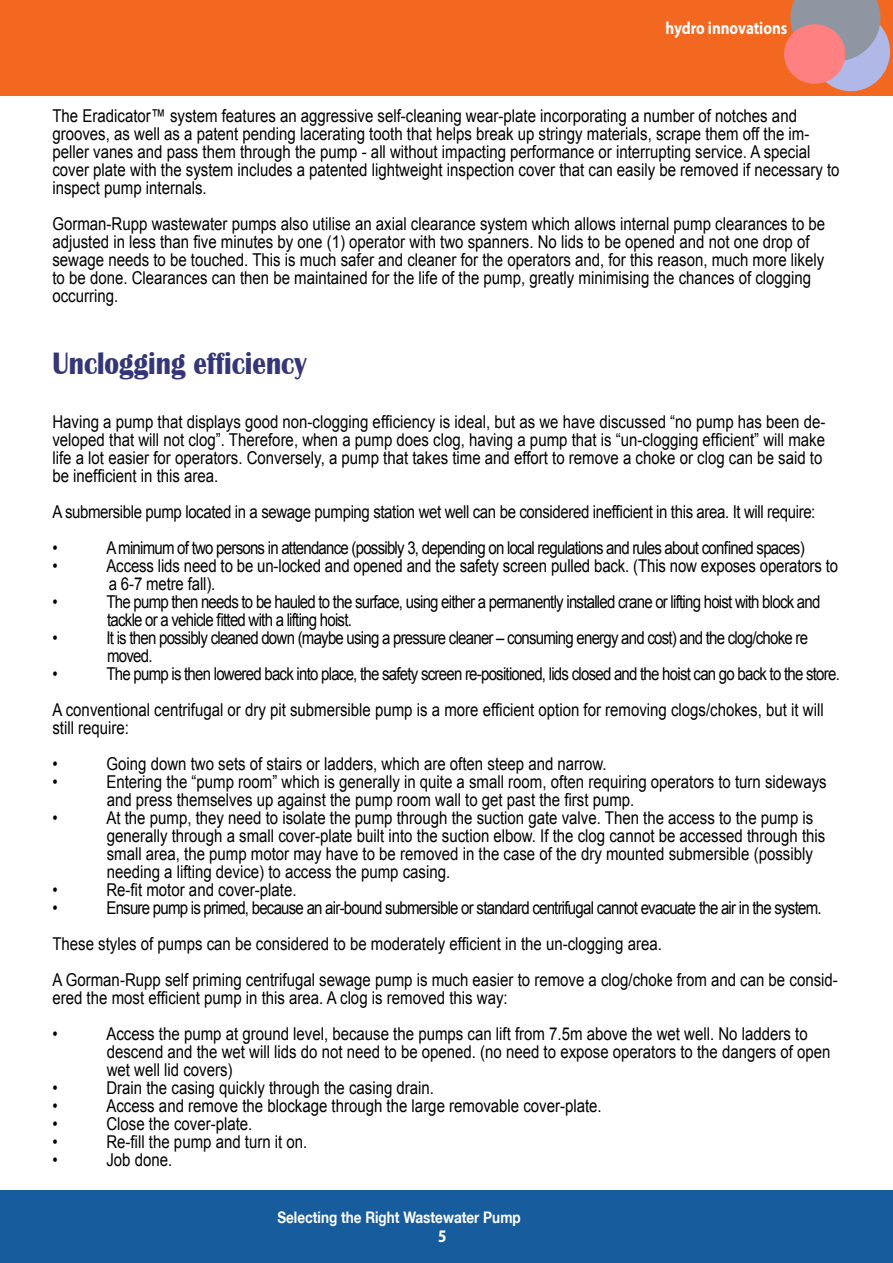
<style>
.page{position:relative;width:893px;height:1263px;background:#fff}
.page>*{position:absolute;margin:0;border:0;box-sizing:border-box;transform-origin:0 0}
.t1{font:700 31.8px "Britannic";color:#353677;scale:.85 1}
.t2{font:17.7px/18px "Arial";color:#000;scale:.85 1}
.t3{font:17.7px/18px "Arial";letter-spacing:-.05em;color:#000;scale:.85 1}
.t4{font:17.7px/36px "Arial";letter-spacing:-.025em;color:#000;scale:.85 1}
.t5{font:700 17.7px "Myriad Pro";color:#fff;scale:.85 1}
.t6{font:700 15.9px "Helvetica Neue LT";color:#fff;scale:.85 1}
</style>
<div class="page">
<div style="left:0;top:0;width:893px;height:95px;background:#f36821"></div>
<div style="left:0;top:1190px;width:893px;height:73px;background:#175d9e"></div>
<div style="left:812px;top:12px;width:78px;height:79px;background:#b0b8e8;border-radius:50%"></div>
<svg style="left:790px;top:0;width:90px;height:61px;background:#9597a6"></svg>
<div style="left:784px;top:24px;width:61px;height:60px;background:#ff8080;border-radius:50%"></div>
<p class="t5" style="left:666px;top:16px;width:145px">hydro innovations</p>
<p class="t2" style="left:52px;top:107px;width:927px">The Eradicator™ system features an aggressive self-cleaning wear-plate incorporating a number of notches and grooves, as well as a patent pending lacerating tooth that helps break up stringy materials, scrape them off the im&shy;peller vanes and pass them through the pump - all without impacting performance or interrupting service. A special cover plate with the system includes a patented lightweight inspection cover that can easily be removed if necessary to inspect pump internals.</p>
<p class="t2" style="left:52px;top:215px;width:911px">Gorman-Rupp wastewater pumps also utilise an axial clearance system which allows internal pump clearances to be adjusted in less than five minutes by one (1) operator with two spanners. No lids to be opened and not one drop of sewage needs to be touched. This is much safer and cleaner for the operators and, for this reason, much more likely to be done. Clearances can then be maintained for the life of the pump, greatly minimising the chances of clogging occurring.</p>
<h1 class="t1" style="left:52px;top:346px;width:301px">Unclogging efficiency</h1>
<p class="t2" style="left:52px;top:413px;width:911px">Having a pump that displays good non-clogging efficiency is ideal, but as we have discussed “no pump has been de&shy;veloped that will not clog”. Therefore, when a pump does clog, having a pump that is “un-clogging efficient” will make life a lot easier for operators. Conversely, a pump that takes time and effort to remove a choke or clog can be said to be inefficient in this area.</p>
<p class="t4" style="left:52px;top:494px;width:899px">A submersible pump located in a sewage pumping station wet well can be considered inefficient in this area. It will require: •</p>
<p class="t3" style="left:106px;top:539px;width:823px">A minimum of two persons in attendance (possibly 3, depending on local regulations and rules about confined spaces)</p>
<p class="t2" style="left:52px;top:557px;width:8px">•</p>
<p class="t2" style="left:106px;top:557px;width:862px">Access lids need to be un-locked and opened and the safety screen pulled back. (This now exposes operators to a 6-7 metre fall).</p>
<p class="t2" style="left:52px;top:593px;width:8px">•</p>
<p class="t3" style="left:106px;top:593px;width:841px">The pump then needs to be hauled to the surface, using either a permanently installed crane or lifting hoist with block and tackle or a vehicle fitted with a lifting hoist.</p>
<p class="t2" style="left:52px;top:629px;width:8px">•</p>
<p class="t3" style="left:106px;top:629px;width:827px">It is then possibly cleaned down (maybe using a pressure cleaner – consuming energy and cost) and the clog/choke re moved.</p>
<p class="t2" style="left:52px;top:665px;width:8px">•</p>
<p class="t2" style="left:52px;top:656px;width:928px;line-height:36px;text-indent:54px">The pump is then lowered back into place, the safety screen re-positioned, lids closed and the hoist can go back to the store.<br>A conventional centrifugal or dry pit submersible pump is a more efficient option for removing clogs/chokes, but it will</p>
<p class="t2" style="left:52px;top:710px;width:92px;line-height:36px">still require: •</p>
<p class="t2" style="left:106px;top:755px;width:590px">Going down two sets of stairs or ladders, which are often steep and narrow.</p>
<p class="t2" style="left:52px;top:773px;width:8px">•</p>
<p class="t2" style="left:106px;top:773px;width:849px">Entering the “pump room” which is generally in quite a small room, often requiring operators to turn sideways and press themselves up against the pump room wall to get past the first pump.</p>
<p class="t2" style="left:52px;top:809px;width:8px">•</p>
<p class="t2" style="left:106px;top:809px;width:847px">At the pump, they need to isolate the pump through the suction gate valve. Then the access to the pump is generally through a small cover-plate built into the suction elbow. If the clog cannot be accessed through this small area, the pump motor may have to be removed in the case of the dry mounted submersible (possibly needing a lifting device) to access the pump casing.</p>
<p class="t2" style="left:52px;top:881px;width:8px">•</p>
<p class="t2" style="left:106px;top:881px;width:225px">Re-fit motor and cover-plate.</p>
<p class="t2" style="left:52px;top:899px;width:8px">•</p>
<p class="t2" style="left:52px;top:890px;width:925px;line-height:36px;text-indent:54px">Ensure pump is primed, because an air-bound submersible or standard centrifugal cannot evacuate the air in the system.<br>These styles of pumps can be considered to be moderately efficient in the un-clogging area.<br>A Gorman-Rupp self priming centrifugal sewage pump is much easier to remove a clog/choke from and can be consid-</p>
<p class="t2" style="left:52px;top:980px;width:537px;line-height:36px">ered the most efficient pump in this area. A clog is removed this way: •</p>
<p class="t2" style="left:106px;top:1025px;width:853px">Access the pump at ground level, because the pumps can lift from 7.5m above the wet well. No ladders to descend and the wet will lids do not need to be opened. (no need to expose operators to the dangers of open wet well lid covers)</p>
<p class="t2" style="left:52px;top:1079px;width:8px">•</p>
<p class="t2" style="left:106px;top:1079px;width:387px">Drain the casing quickly through the casing drain.</p>
<p class="t2" style="left:52px;top:1097px;width:8px">•</p>
<p class="t2" style="left:106px;top:1097px;width:584px">Access and remove the blockage through the large removable cover-plate.</p>
<p class="t2" style="left:52px;top:1115px;width:8px">•</p>
<p class="t2" style="left:106px;top:1115px;width:173px">Close the cover-plate.</p>
<p class="t2" style="left:52px;top:1133px;width:8px">•</p>
<p class="t2" style="left:106px;top:1133px;width:238px">Re-fill the pump and turn it on.</p>
<p class="t2" style="left:52px;top:1151px;width:8px">•</p>
<p class="t2" style="left:106px;top:1151px;width:79px">Job done.</p>
<p class="t6" style="left:277px;top:1207px;width:288px">Selecting the Right Wastewater Pump</p>
<p class="t5" style="left:438px;top:1224px;width:11px">5</p>
</div>
